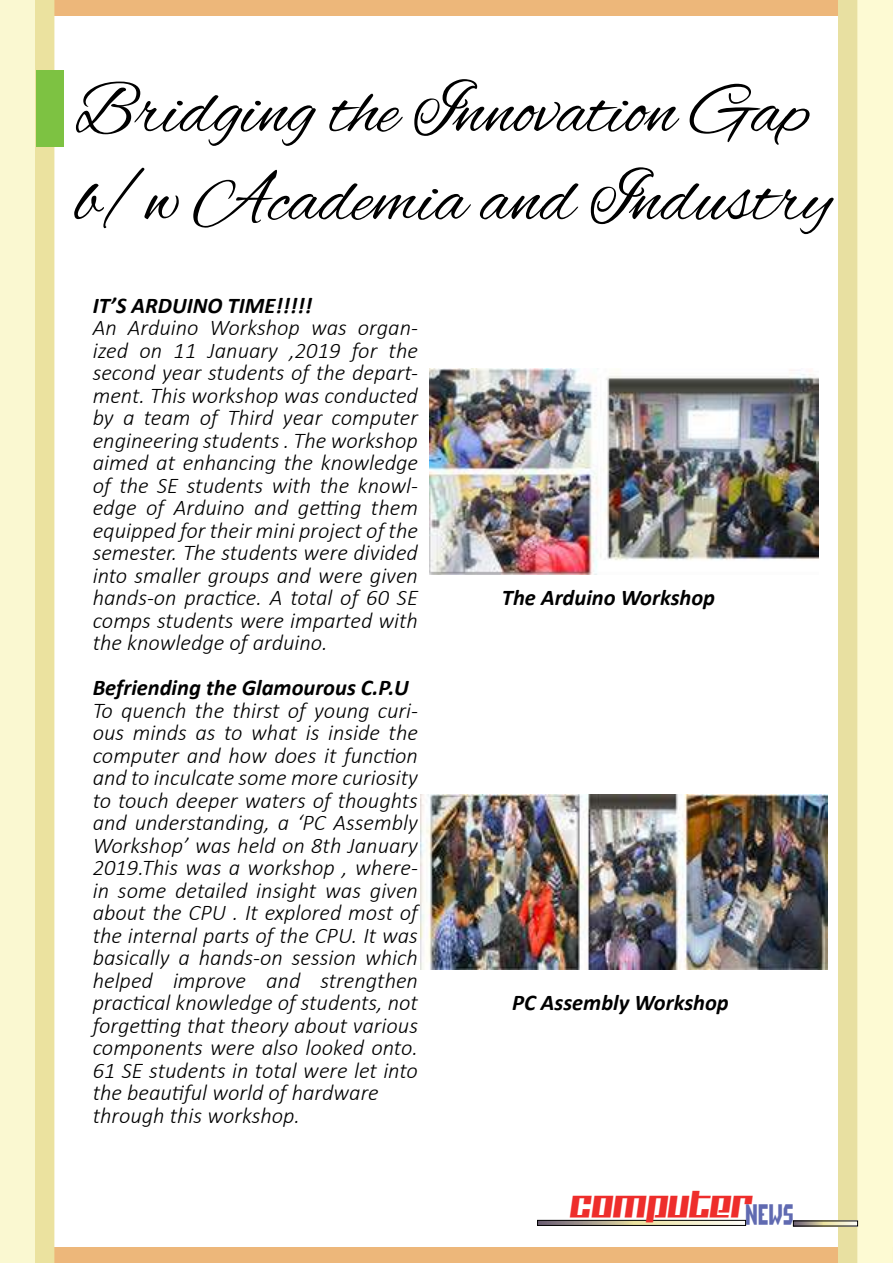
<style>
.page{position:relative;width:893px;height:1263px;background:#fff}
.page>*{position:absolute;margin:0;border:0;box-sizing:border-box;transform-origin:0 0}
.t1{font:73.5px/88.2px "Alex Brush";color:#000}
.t2{font:31.5px "Kitchenpolice";color:#ee2d2b}
.t3{font:italic 300 22.5px/22.5px "Calibri";color:#000;text-align:justify}
.t4{font:italic 700 22.5px "Calibri";color:#000}
.t5{font:20.4px "Angle";color:#606ab1;scale:.79 1}
</style>
<div class="page">
<div style="left:0;top:0;width:893px;height:16px;background:#edb77a"></div>
<div style="left:0;top:1247px;width:893px;height:16px;background:#edb77a"></div>
<div style="left:838px;top:0;width:35px;height:1263px;background:#e8e0a1"></div>
<div style="left:857px;top:0;width:36px;height:1263px;background:#fdfad3"></div>
<svg style="left:539px;top:1222px;width:199px;height:2px"></svg>
<div style="left:537px;top:1220px;width:209px;height:6px;border:1px solid #000"></div>
<svg style="left:795px;top:1222px;width:61px;height:2px"></svg>
<div style="left:19px;top:0;width:35px;height:1263px;background:#ebe29f"></div>
<div style="left:0;top:0;width:34px;height:1263px;background:#faf8d1"></div>
<div style="left:37px;top:70px;width:27px;height:77px;background:#7dc242"></div>
<img style="left:429px;top:368px;width:389px;height:206px">
<img style="left:421px;top:795px;width:406px;height:174px">
<h1 class="t1" style="left:75px;top:72px;width:758px">Bridging the Innovation Gap b/w Academia and Industry</h1>
<p class="t4" style="left:93px;top:289px;width:221px">IT’S ARDUINO TIME!!!!!</p>
<p class="t3" style="left:93px;top:316px;width:327px">An Arduino Workshop was organ&shy;ized on 11 January ,2019 for the second year students of the depart&shy;ment. This workshop was conducted by a team of Third year computer engineering students . The workshop aimed at enhancing the knowledge of the SE students with the knowl&shy;edge of Arduino and getting them equipped for their mini project of the semester. The students were divided into smaller groups and were given hands-on practice. A total of 60 SE comps students were imparted with the knowledge of arduino.</p>
<p class="t4" style="left:93px;top:672px;width:318px">Befriending the Glamourous C.P.U</p>
<p class="t3" style="left:93px;top:699px;width:327px;text-align:left">To quench the thirst of young curi&shy;ous minds as to what is inside the computer and how does it function and to inculcate some more curiosity to touch deeper waters of thoughts and understanding, a ‘PC Assembly Workshop’ was held on 8th January 2019.This was a workshop , where&shy;in some detailed insight was given about the CPU . It explored most of the internal parts of the CPU. It was basically a hands-on session which helped improve and strengthen practical knowledge of students, not forgetting that theory about various components were also looked onto.<br>61 SE students in total were let into the beautiful world of hardware through this workshop.</p>
<p class="t4" style="left:502px;top:582px;width:215px">The Arduino Workshop</p>
<p class="t4" style="left:512px;top:987px;width:218px">PC Assembly Workshop</p>
<h2 class="t2" style="left:572px;top:1190px;width:182px">COMPUTER</h2>
<p class="t5" style="left:746px;top:1208px;width:63px">NEWS</p>
</div>
